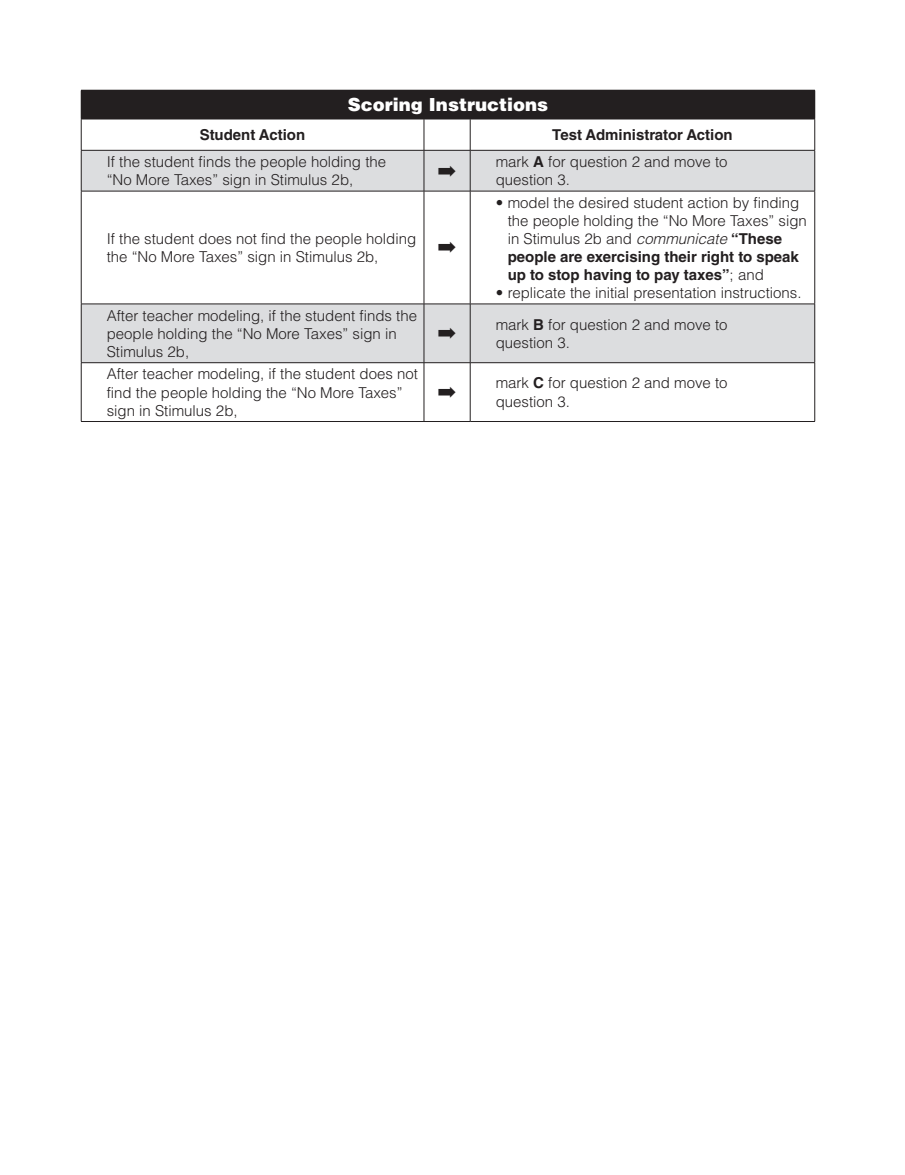
<style>
.page{position:relative;width:905px;height:1175px;background:#fff}
.page>*{position:absolute;margin:0;border:0;box-sizing:border-box;transform-origin:0 0}
.t1{font:900 18px "Helvetica LT Std";color:#fff}
.t2{font:300 15px/18px "Helvetica LT Std";color:#231f20}
.t3{font:700 15px/18px "Helvetica LT Std";color:#231f20}
.s1{font-weight:700}
.s2{font-weight:300}
.s3{font-weight:300;font-style:italic}
</style>
<div class="page">
<div style="left:81px;top:90px;width:733px;height:29px;background:#231f20"></div>
<div style="left:81px;top:150px;width:343px;height:41px;background:#dcdddf"></div>
<div style="left:424px;top:150px;width:46px;height:41px;background:#dcdddf"></div>
<div style="left:470px;top:150px;width:344px;height:41px;background:#dcdddf"></div>
<div style="left:81px;top:304px;width:343px;height:59px;background:#dcdddf"></div>
<div style="left:424px;top:304px;width:46px;height:59px;background:#dcdddf"></div>
<div style="left:470px;top:304px;width:344px;height:59px;background:#dcdddf"></div>
<svg style="left:814px;top:90px;width:1px;height:29px"></svg>
<hr style="left:81px;top:119px;width:343px;height:1px;background:#231f20">
<hr style="left:81px;top:119px;width:1px;height:31px;background:#231f20">
<hr style="left:423px;top:119px;width:1px;height:31px;background:#231f20">
<hr style="left:470px;top:119px;width:344px;height:1px;background:#231f20">
<hr style="left:470px;top:119px;width:1px;height:31px;background:#231f20">
<hr style="left:814px;top:119px;width:1px;height:31px;background:#231f20">
<hr style="left:81px;top:150px;width:343px;height:1px;background:#231f20">
<hr style="left:81px;top:150px;width:1px;height:41px;background:#231f20">
<hr style="left:470px;top:150px;width:344px;height:1px;background:#231f20">
<hr style="left:814px;top:150px;width:1px;height:41px;background:#231f20">
<hr style="left:81px;top:191px;width:343px;height:1px;background:#231f20">
<hr style="left:81px;top:191px;width:1px;height:113px;background:#231f20">
<hr style="left:470px;top:191px;width:344px;height:1px;background:#231f20">
<hr style="left:814px;top:191px;width:1px;height:113px;background:#231f20">
<hr style="left:81px;top:304px;width:343px;height:1px;background:#231f20">
<hr style="left:81px;top:304px;width:1px;height:58px;background:#231f20">
<hr style="left:470px;top:304px;width:344px;height:1px;background:#231f20">
<hr style="left:814px;top:304px;width:1px;height:58px;background:#231f20">
<hr style="left:81px;top:362px;width:343px;height:1px;background:#231f20">
<hr style="left:81px;top:363px;width:1px;height:58px;background:#231f20">
<hr style="left:470px;top:362px;width:344px;height:1px;background:#231f20">
<hr style="left:814px;top:363px;width:1px;height:58px;background:#231f20">
<hr style="left:81px;top:421px;width:343px;height:1px;background:#231f20">
<hr style="left:470px;top:421px;width:344px;height:1px;background:#231f20">
<hr style="left:424px;top:119px;width:46px;height:1px;background:#231f20">
<hr style="left:424px;top:150px;width:46px;height:1px;background:#231f20">
<hr style="left:423px;top:150px;width:1px;height:41px;background:#231f20">
<hr style="left:470px;top:150px;width:1px;height:41px;background:#231f20">
<hr style="left:424px;top:191px;width:46px;height:1px;background:#231f20">
<hr style="left:423px;top:191px;width:1px;height:113px;background:#231f20">
<hr style="left:470px;top:191px;width:1px;height:113px;background:#231f20">
<hr style="left:424px;top:304px;width:46px;height:1px;background:#231f20">
<hr style="left:423px;top:304px;width:1px;height:58px;background:#231f20">
<hr style="left:470px;top:304px;width:1px;height:58px;background:#231f20">
<hr style="left:424px;top:362px;width:46px;height:1px;background:#231f20">
<hr style="left:423px;top:363px;width:1px;height:58px;background:#231f20">
<hr style="left:470px;top:363px;width:1px;height:58px;background:#231f20">
<hr style="left:424px;top:421px;width:46px;height:1px;background:#231f20">
<p class="t1" style="left:348px;top:93px;width:201px">Scoring Instructions</p>
<p class="t3" style="left:200px;top:125px;width:107px">Student Action</p>
<p class="t3" style="left:552px;top:125px;width:182px">Test Administrator Action</p>
<p class="t2" style="left:107px;top:153px;width:281px">If the student finds the people holding the “No More Taxes” sign in Stimulus 2b,</p>
<p class="t2" style="left:495px;top:153px;width:233px">mark <span class="s1">A</span> for question 2 and move to question 3.</p>
<p class="t2" style="left:495px;top:193px;width:305px">• model the desired student action by finding</p>
<p class="t2" style="left:507px;top:211px;width:301px">the people holding the “No More Taxes” sign</p>
<p class="t2" style="left:107px;top:229px;width:311px">If the student does not find the people holding the “No More Taxes” sign in Stimulus 2b,</p>
<p class="t3" style="left:507px;top:229px;width:293px"><span class="s2">in Stimulus 2b and</span> <span class="s3">communicate</span> “These people are exercising their right to speak</p>
<p class="t3" style="left:507px;top:265px;width:257px">up to stop having to pay taxes”<span class="s2">; and</span></p>
<p class="t2" style="left:495px;top:283px;width:307px">• replicate the initial presentation instructions.</p>
<p class="t2" style="left:107px;top:306px;width:312px">After teacher modeling, if the student finds the people holding the “No More Taxes” sign in<br>Stimulus 2b,</p>
<p class="t2" style="left:495px;top:315px;width:233px">mark <span class="s1">B</span> for question 2 and move to question 3.</p>
<p class="t2" style="left:107px;top:365px;width:312px">After teacher modeling, if the student does not find the people holding the “No More Taxes” sign in Stimulus 2b,</p>
<p class="t2" style="left:495px;top:374px;width:233px">mark <span class="s1">C</span> for question 2 and move to question 3.</p>
</div>
